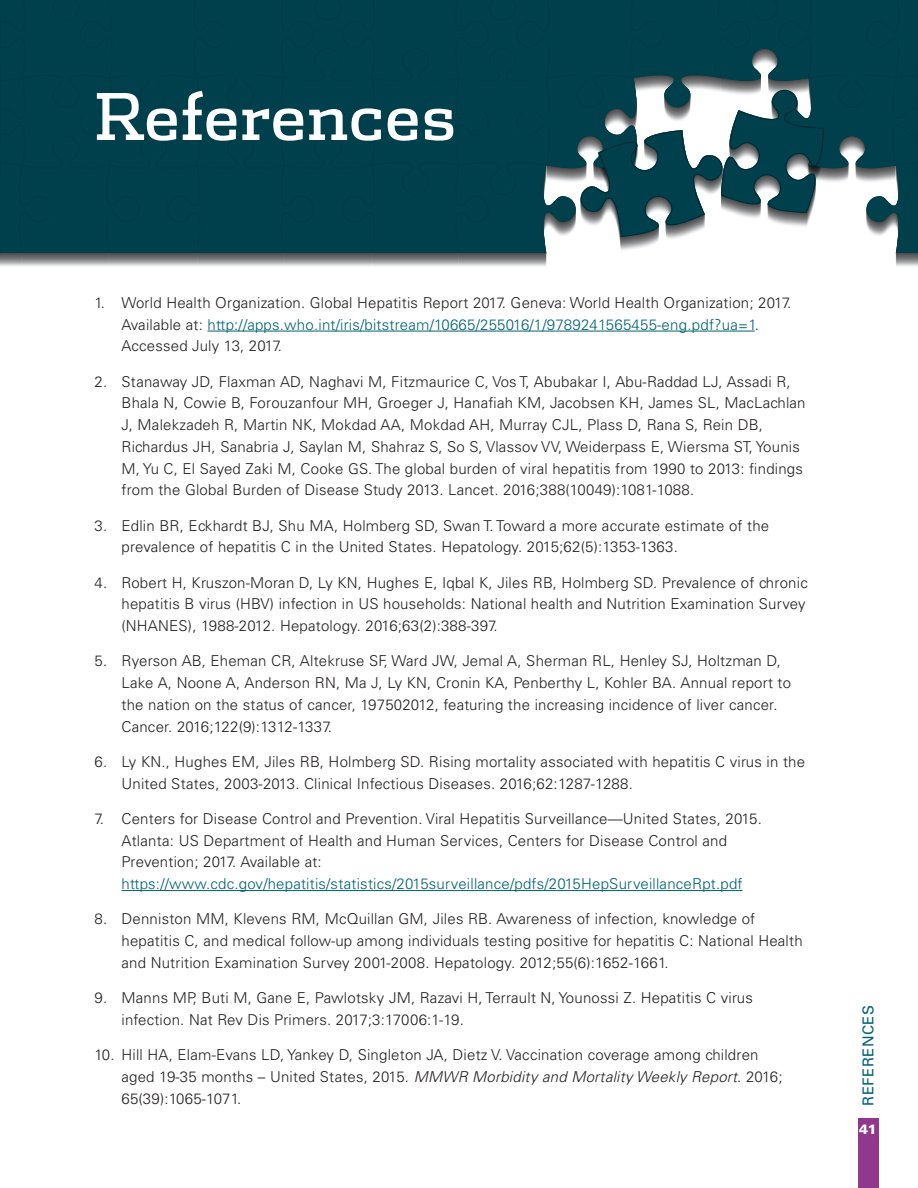
<style>
.page{position:relative;width:918px;height:1188px;background:#fff}
.page>*{position:absolute;margin:0;border:0;box-sizing:border-box;transform-origin:0 0}
.t1{font:64.5px "Dispatch";color:#fff}
.t2{font:300 15px/21.8px "Univers";letter-spacing:.015em;color:#231f20}
.t3{font:300 15px "Univers";letter-spacing:.015em;color:#006270}
.t4{font:15px "Univers";letter-spacing:.025em;color:#006270}
.t5{font:900 13.5px "Univers";color:#fff}
.s1{color:#006270}
.s2{font-style:italic}
</style>
<div class="page">
<div style="left:858px;top:1118px;width:20px;height:70px;background:#91388c"></div>
<svg style="left:0;top:0;width:918px;height:266px;background:#255964"></svg>
<hr style="left:207px;top:331px;width:548px;height:1px;background:#006270">
<hr style="left:122px;top:890px;width:621px;height:1px;background:#006270">
<h1 class="t1" style="left:94px;top:73px;width:363px">References</h1>
<p class="t2" style="left:122px;top:292px;width:671px;text-indent:-27px">1. World Health Organization. Global Hepatitis Report 2017. Geneva: World Health Organization; 2017.<br>Available at: <span class="s1">http://apps.who.int/iris/bitstream/10665/255016/1/9789241565455-eng.pdf?ua=1</span>.<br>Accessed July 13, 2017.</p>
<p class="t2" style="left:122px;top:370px;width:686px;text-indent:-27px">2. Stanaway JD, Flaxman AD, Naghavi M, Fitzmaurice C, Vos T, Abubakar I, Abu-Raddad LJ, Assadi R, Bhala N, Cowie B, Forouzanfour MH, Groeger J, Hanafiah KM, Jacobsen KH, James SL, MacLachlan J, Malekzadeh R, Martin NK, Mokdad AA, Mokdad AH, Murray CJL, Plass D, Rana S, Rein DB, Richardus JH, Sanabria J, Saylan M, Shahraz S, So S, Vlassov VV, Weiderpass E, Wiersma ST, Younis M, Yu C, El Sayed Zaki M, Cooke GS. The global burden of viral hepatitis from 1990 to 2013: findings from the Global Burden of Disease Study 2013. Lancet. 2016;388(10049):1081-1088.</p>
<p class="t2" style="left:122px;top:514px;width:649px;text-indent:-27px">3. Edlin BR, Eckhardt BJ, Shu MA, Holmberg SD, Swan T. Toward a more accurate estimate of the prevalence of hepatitis C in the United States. Hepatology. 2015;62(5):1353-1363.</p>
<p class="t2" style="left:122px;top:571px;width:688px;text-indent:-27px">4. Robert H, Kruszon-Moran D, Ly KN, Hughes E, Iqbal K, Jiles RB, Holmberg SD. Prevalence of chronic hepatitis B virus (HBV) infection in US households: National health and Nutrition Examination Survey (NHANES), 1988-2012. Hepatology. 2016;63(2):388-397.</p>
<p class="t2" style="left:122px;top:650px;width:671px;text-indent:-27px">5. Ryerson AB, Eheman CR, Altekruse SF, Ward JW, Jemal A, Sherman RL, Henley SJ, Holtzman D, Lake A, Noone A, Anderson RN, Ma J, Ly KN, Cronin KA, Penberthy L, Kohler BA. Annual report to the nation on the status of cancer, 197502012, featuring the increasing incidence of liver cancer.<br>Cancer. 2016;122(9):1312-1337.</p>
<p class="t2" style="left:122px;top:751px;width:685px;text-indent:-27px">6. Ly KN., Hughes EM, Jiles RB, Holmberg SD. Rising mortality associated with hepatitis C virus in the<br>United States, 2003-2013. Clinical Infectious Diseases. 2016;62:1287-1288.</p>
<p class="t2" style="left:122px;top:808px;width:642px;text-indent:-27px">7. Centers for Disease Control and Prevention. Viral Hepatitis Surveillance—United States, 2015.<br>Atlanta: US Department of Health and Human Services, Centers for Disease Control and<br>Prevention; 2017. Available at:</p>
<p class="t3" style="left:122px;top:875px;width:623px">https://www.cdc.gov/hepatitis/statistics/2015surveillance/pdfs/2015HepSurveillanceRpt.pdf</p>
<p class="t2" style="left:122px;top:908px;width:683px;text-indent:-27px">8. Denniston MM, Klevens RM, McQuillan GM, Jiles RB. Awareness of infection, knowledge of hepatitis C, and medical follow-up among individuals testing positive for hepatitis C: National Health and Nutrition Examination Survey 2001-2008. Hepatology. 2012;55(6):1652-1661.</p>
<p class="t2" style="left:122px;top:987px;width:633px;text-indent:-27px">9. Manns MP, Buti M, Gane E, Pawlotsky JM, Razavi H, Terrault N, Younossi Z. Hepatitis C virus infection. Nat Rev Dis Primers. 2017;3:17006:1-19.</p>
<p class="t2" style="left:122px;top:1044px;width:663px;text-indent:-27px">10. Hill HA, Elam-Evans LD, Yankey D, Singleton JA, Dietz V. Vaccination coverage among children aged 19-35 months – United States, 2015. <span class="s2">MMWR Morbidity and Mortality Weekly Report</span>. 2016;<br>65(39):1065-1071.</p>
<p class="t4" style="left:859px;top:1106px;width:102px;rotate:-90deg">REFERENCES</p>
<p class="t5" style="left:859px;top:1121px;width:19px">41</p>
</div>
